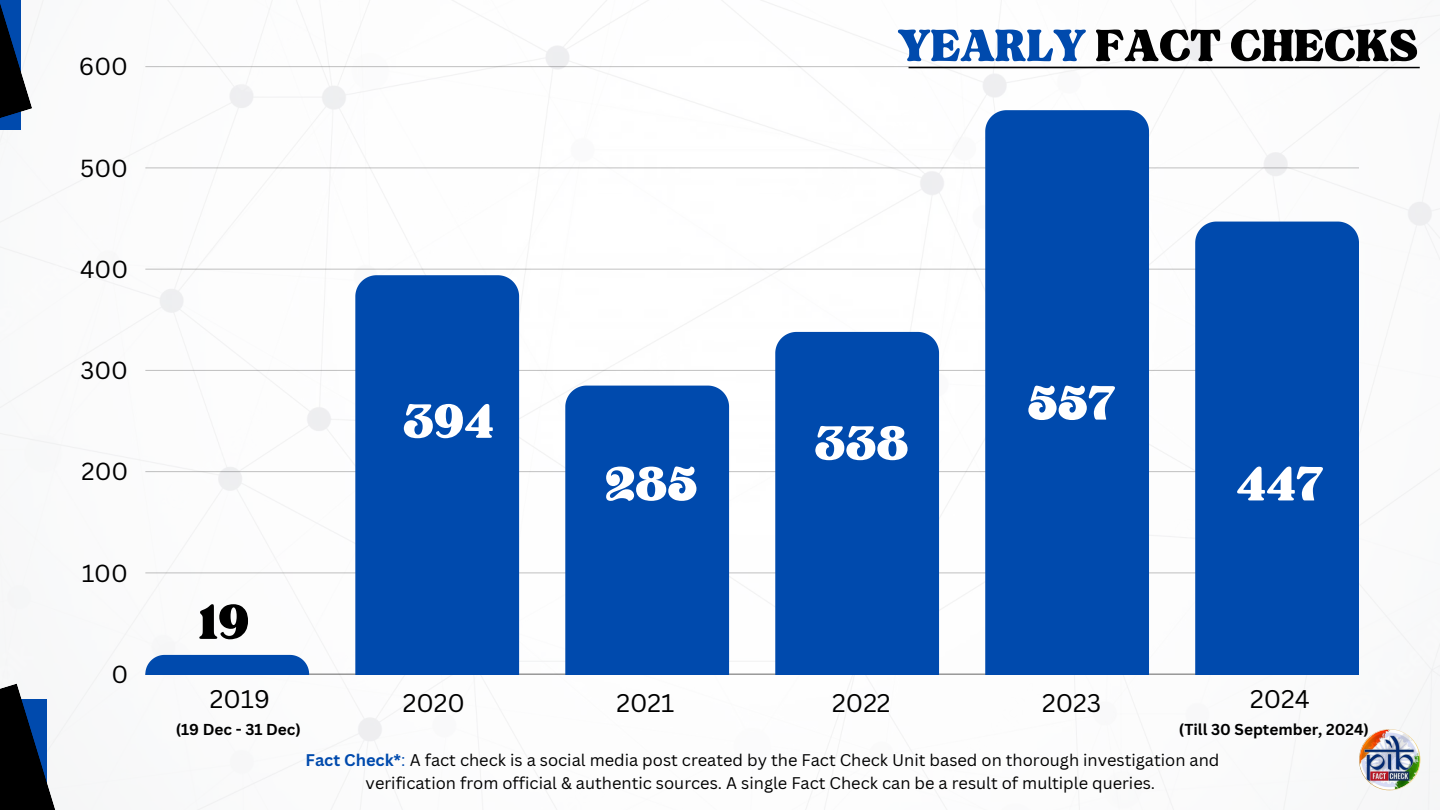
<style>
.page{position:relative;width:1440px;height:810px;background:#fff}
.page>*{position:absolute;margin:0;border:0;box-sizing:border-box;transform-origin:0 0}
.t1{font:68.5px "TAN Tangkiwood Display";color:#000}
.t2{font:67px "TAN Tangkiwood Display";color:#fff}
.t3{font:61.8px "TAN Tangkiwood Display";color:#000}
.t4{font:24.8px "Canva Sans";color:#000}
.t5{font:24px "Canva Sans";color:#000}
.t6{font:16.4px/22.5px "Canva Sans";color:#000;text-align:center}
.t7{font:700 15.4px "Canva Sans";color:#000}
.s1{color:#004aad}
.s2{font-weight:700;color:#004aad}
</style>
<div class="page">
<hr style="left:145px;top:674px;width:1214px;height:1px;background:#000;opacity:.6">
<hr style="left:145px;top:573px;width:1214px;height:1px;background:#e4e4e4">
<hr style="left:145px;top:471px;width:1214px;height:1px;background:#c7c7c7">
<hr style="left:145px;top:370px;width:1214px;height:1px;background:#c5c5c5">
<hr style="left:145px;top:269px;width:1214px;height:1px;background:#d5d5d5">
<hr style="left:145px;top:168px;width:1214px;height:1px;background:#e5e5e5">
<hr style="left:145px;top:66px;width:1214px;height:1px;background:#000;opacity:.25">
<div style="left:145px;top:655px;width:164px;height:19px;background:#004aad"></div>
<div style="left:355px;top:275px;width:164px;height:399px;background:#004aad"></div>
<div style="left:565px;top:386px;width:164px;height:288px;background:#004aad"></div>
<div style="left:775px;top:332px;width:164px;height:342px;background:#004aad"></div>
<div style="left:985px;top:110px;width:164px;height:564px;background:#004aad"></div>
<div style="left:1195px;top:222px;width:164px;height:452px;background:#004aad"></div>
<svg style="left:0;top:684px;width:58px;height:126px"></svg>
<hr style="left:909px;top:67px;width:511px;height:1px;background:#000">
<img style="left:1359px;top:729px;width:61px;height:61px">
<svg style="left:0;top:0;width:32px;height:226px"></svg>
<h3 class="t5" style="left:79px;top:50px;width:51px">600</h3>
<h3 class="t5" style="left:80px;top:151px;width:49px">500</h3>
<h3 class="t5" style="left:80px;top:252px;width:50px">400</h3>
<h3 class="t5" style="left:80px;top:353px;width:49px">300</h3>
<h3 class="t5" style="left:82px;top:455px;width:48px">200</h3>
<h3 class="t5" style="left:82px;top:556px;width:48px">100</h3>
<h3 class="t5" style="left:112px;top:657px;width:18px">0</h3>
<h3 class="t1" style="left:198px;top:597px;width:52px">19</h3>
<p class="t3" style="left:898px;top:23px;width:522px"><span class="s1">YEARLY</span> FACT CHECKS</p>
<h4 class="t2" style="left:403px;top:396px;width:92px">394</h4>
<h3 class="t2" style="left:814px;top:418px;width:96px">338</h3>
<h3 class="t2" style="left:1027px;top:378px;width:90px">557</h3>
<h3 class="t2" style="left:605px;top:459px;width:94px">285</h3>
<h3 class="t2" style="left:1236px;top:459px;width:89px">447</h3>
<p class="t4" style="left:210px;top:682px;width:62px">2019</p>
<h2 class="t4" style="left:403px;top:686px;width:64px">2020</h2>
<h2 class="t4" style="left:616px;top:686px;width:59px">2021</h2>
<h2 class="t4" style="left:832px;top:686px;width:60px">2022</h2>
<h2 class="t4" style="left:1042px;top:686px;width:61px">2023</h2>
<h2 class="t4" style="left:1250px;top:682px;width:61px">2024</h2>
<h3 class="t7" style="left:1179px;top:719px;width:192px">(Till 30 September, 2024)</h3>
<h4 class="t7" style="left:176px;top:719px;width:127px">(19 Dec - 31 Dec)</h4>
<h1 class="t6" style="left:306px;top:749px;width:915px"><span class="s2">Fact Check*</span><span class="s1">:</span> A fact check is a social media post created by the Fact Check Unit based on thorough investigation and verification from official &amp; authentic sources. A single Fact Check can be a result of multiple queries.</h1>
</div>
